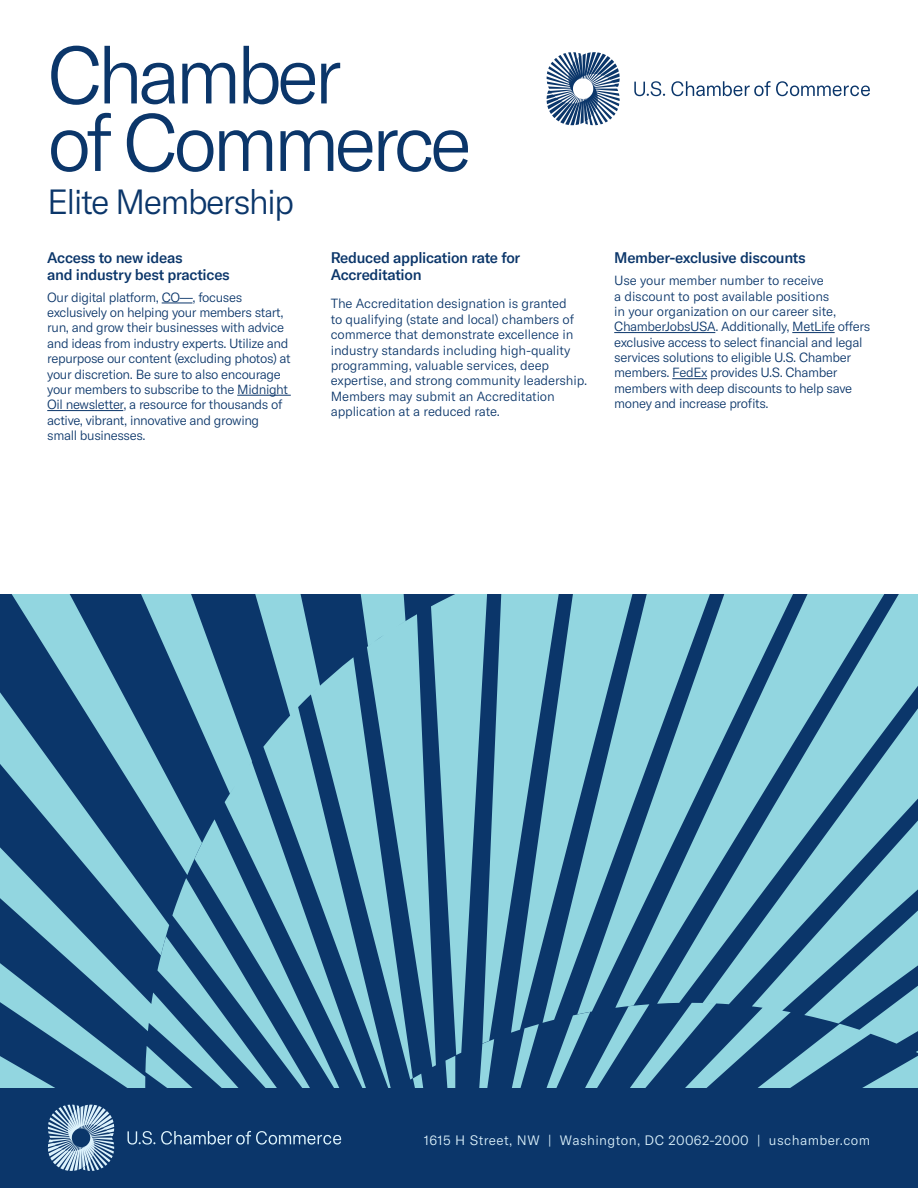
<style>
.page{position:relative;width:918px;height:1188px;background:#fff}
.page>*{position:absolute;margin:0;border:0;box-sizing:border-box;transform-origin:0 0}
.t1{font:300 79.5px/67.5px "GT America";letter-spacing:-.07em;color:#0b366a}
.t2{font:300 34.5px "GT America";letter-spacing:-.05em;color:#0b366a}
._01-Body_Header{font:500 15px/16.5px "GT America";letter-spacing:-.02em;color:#0b366a}
.t3{font:300 13.5px "GT America";letter-spacing:.03em;color:#dcf2fc}
.GTA-05-Body_Copy{font:300 13.2px/15.5px "GT America";letter-spacing:-.03em;color:#0b366a}
._01-Body_Header-2{font:300 13.2px/15.3px "GT America";letter-spacing:-.01em;color:#0b366a}
</style>
<div class="page">
<svg style="left:671px;top:81px;width:199px;height:15px"></svg>
<svg style="left:547px;top:52px;width:73px;height:73px"></svg>
<svg style="left:634px;top:81px;width:31px;height:15px"></svg>
<svg style="left:812px;top:594px;width:106px;height:82px;background:#7ebece"></svg>
<svg style="left:649px;top:594px;width:163px;height:82px;background:#78b8ca"></svg>
<svg style="left:649px;top:676px;width:269px;height:130px;background:#72b0c4"></svg>
<svg style="left:202px;top:594px;width:153px;height:495px;background:#4c83a3"></svg>
<svg style="left:8px;top:594px;width:194px;height:99px;background:#639fb7"></svg>
<svg style="left:169px;top:693px;width:136px;height:185px;background:#538ba8"></svg>
<svg style="left:0;top:619px;width:169px;height:259px;background:#3f7497"></svg>
<svg style="left:649px;top:806px;width:269px;height:283px;background:#5993af"></svg>
<svg style="left:355px;top:594px;width:294px;height:495px;background:#5892ad"></svg>
<hr style="left:162px;top:303px;width:30px;height:1px;background:#0b366a">
<hr style="left:237px;top:395px;width:54px;height:1px;background:#0b366a">
<hr style="left:47px;top:410px;width:76px;height:1px;background:#0b366a">
<hr style="left:614px;top:332px;width:101px;height:1px;background:#0b366a">
<hr style="left:792px;top:332px;width:43px;height:1px;background:#0b366a">
<hr style="left:672px;top:378px;width:35px;height:1px;background:#0b366a">
<div style="left:0;top:1089px;width:918px;height:99px;background:#0b366a"></div>
<svg style="left:0;top:878px;width:341px;height:293px"></svg>
<h1 class="t1" style="left:47px;top:42px;width:426px">Chamber<br>of Commerce</h1>
<h2 class="t2" style="left:47px;top:182px;width:249px">Elite Membership</h2>
<p class="_01-Body_Header" style="left:47px;top:249px;width:184px">Access to new ideas<br>and industry best practices</p>
<p class="GTA-05-Body_Copy" style="left:47px;top:289px;width:245px">Our digital platform, CO—, focuses exclusively on helping your members start, run, and grow their businesses with advice and ideas from industry experts. Utilize and repurpose our content (excluding photos) at your discretion. Be sure to also encourage your members to subscribe to the Midnight Oil newsletter, a resource for thousands of active, vibrant, innovative and growing small businesses.</p>
<p class="_01-Body_Header" style="left:331px;top:249px;width:191px">Reduced application rate for<br>Accreditation</p>
<p class="_01-Body_Header-2" style="left:331px;top:296px;width:258px">The Accreditation designation is granted<br>to qualifying (state and local) chambers of commerce that demonstrate excellence in industry standards including high-quality programming, valuable services, deep expertise, and strong community leadership.<br>Members may submit an Accreditation application at a reduced rate.</p>
<p class="_01-Body_Header" style="left:614px;top:249px;width:193px">Member-exclusive discounts</p>
<p class="GTA-05-Body_Copy" style="left:614px;top:273px;width:258px">Use your member number to receive<br>a discount to post available positions<br>in your organization on our career site, ChamberJobsUSA. Additionally, MetLife offers exclusive access to select financial and legal services solutions to eligible U.S. Chamber members. FedEx provides U.S. Chamber members with deep discounts to help save money and increase profits.</p>
<p class="t3" style="left:424px;top:1132px;width:448px">1615 H Street, NW | Washington, DC 20062-2000 | uschamber.com</p>
</div>
